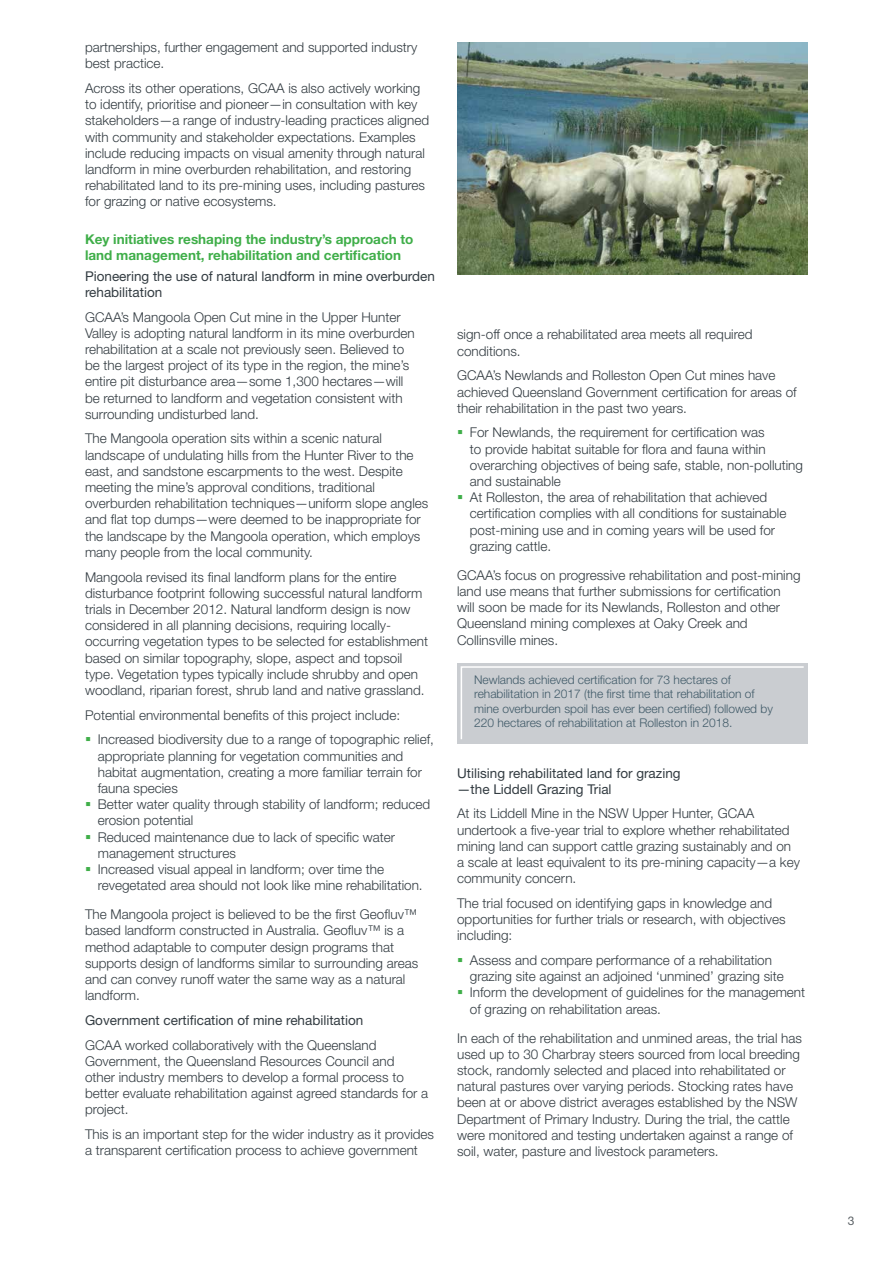
<style>
.page{position:relative;width:893px;height:1263px;background:#fff}
.page>*{position:absolute;margin:0;border:0;box-sizing:border-box;transform-origin:0 0}
.t1{font:300 13.5px/16.2px "Helvetica Neue LT Std";color:#333c42}
.t2{font:13.5px/16.2px "Helvetica Neue LT Std";color:#333c42}
.t3{font:700 13.5px/16.2px "Helvetica Neue LT Std";color:#3fae49}
.t4{font:300 12px/14.4px "Helvetica Neue LT Std";color:#405a68}
.t5{font:12px "Helvetica Neue LT Std";color:#5c6266}
</style>
<div class="page">
<img style="left:457px;top:43px;width:351px;height:231px">
<div style="left:457px;top:663px;width:351px;height:80px;background:#cacdd1"></div>
<svg style="left:460px;top:666px;width:344px;height:74px"></svg>
<p class="t1" style="left:85px;top:39px;width:334px">partnerships, further engagement and supported industry best practice.</p>
<p class="t1" style="left:85px;top:80px;width:346px">Across its other operations, GCAA is also actively working to identify, prioritise and pioneer—in consultation with key stakeholders—a range of industry-leading practices aligned with community and stakeholder expectations. Examples include reducing impacts on visual amenity through natural landform in mine overburden rehabilitation, and restoring rehabilitated land to its pre-mining uses, including pastures for grazing or native ecosystems.</p>
<p class="t3" style="left:85px;top:231px;width:330px">Key initiatives reshaping the industry’s approach to land management, rehabilitation and certification</p>
<p class="t2" style="left:85px;top:267px;width:351px">Pioneering the use of natural landform in mine overburden rehabilitation</p>
<p class="t1" style="left:85px;top:308px;width:331px">GCAA’s Mangoola Open Cut mine in the Upper Hunter Valley is adopting natural landform in its mine overburden rehabilitation at a scale not previously seen. Believed to be the largest project of its type in the region, the mine’s entire pit disturbance area—some 1,300 hectares—will be returned to landform and vegetation consistent with surrounding undisturbed land.</p>
<p class="t1" style="left:85px;top:430px;width:345px">The Mangoola operation sits within a scenic natural landscape of undulating hills from the Hunter River to the east, and sandstone escarpments to the west. Despite meeting the mine’s approval conditions, traditional overburden rehabilitation techniques—uniform slope angles and flat top dumps—were deemed to be inappropriate for the landscape by the Mangoola operation, which employs many people from the local community.</p>
<p class="t1" style="left:85px;top:568px;width:345px">Mangoola revised its final landform plans for the entire disturbance footprint following successful natural landform trials in December 2012. Natural landform design is now considered in all planning decisions, requiring locally&shy;occurring vegetation types to be selected for establishment based on similar topography, slope, aspect and topsoil type. Vegetation types typically include shrubby and open woodland, riparian forest, shrub land and native grassland.</p>
<p class="t1" style="left:98px;top:702px;width:338px;line-height:24.8px;text-indent:-13px">Potential environmental benefits of this project include:<br>Increased biodiversity due to a range of topographic relief,</p>
<p class="t1" style="left:98px;top:747px;width:334px">appropriate planning for vegetation communities and habitat augmentation, creating a more familiar terrain for fauna species<br>Better water quality through stability of landform; reduced erosion potential<br>Reduced maintenance due to lack of specific water management structures<br>Increased visual appeal in landform; over time the revegetated area should not look like mine rehabilitation.</p>
<p class="t1" style="left:85px;top:906px;width:335px">The Mangoola project is believed to be the first Geofluv™ based landform constructed in Australia. Geofluv™ is a method adaptable to computer design programs that supports design of landforms similar to surrounding areas and can convey runoff water the same way as a natural landform.</p>
<p class="t2" style="left:85px;top:1012px;width:280px">Government certification of mine rehabilitation</p>
<p class="t1" style="left:85px;top:1036px;width:345px">GCAA worked collaboratively with the Queensland Government, the Queensland Resources Council and<br>other industry members to develop a formal process to better evaluate rehabilitation against agreed standards for a project.</p>
<p class="t1" style="left:85px;top:1126px;width:351px">This is an important step for the wider industry as it provides a transparent certification process to achieve government</p>
<p class="t1" style="left:457px;top:326px;width:297px">sign-off once a rehabilitated area meets all required conditions.</p>
<p class="t1" style="left:457px;top:367px;width:341px">GCAA’s Newlands and Rolleston Open Cut mines have achieved Queensland Government certification for areas of their rehabilitation in the past two years.</p>
<p class="t1" style="left:470px;top:424px;width:335px">For Newlands, the requirement for certification was<br>to provide habitat suitable for flora and fauna within overarching objectives of being safe, stable, non-polluting and sustainable<br>At Rolleston, the area of rehabilitation that achieved certification complies with all conditions for sustainable post-mining use and in coming years will be used for grazing cattle.</p>
<p class="t1" style="left:457px;top:567px;width:345px">GCAA’s focus on progressive rehabilitation and post-mining land use means that further submissions for certification will soon be made for its Newlands, Rolleston and other Queensland mining complexes at Oaky Creek and Collinsville mines.</p>
<p class="t4" style="left:474px;top:672px;width:300px">Newlands achieved certification for 73 hectares of rehabilitation in 2017 (the first time that rehabilitation of mine overburden spoil has ever been certified) followed by 220 hectares of rehabilitation at Rolleston in 2018.</p>
<p class="t2" style="left:457px;top:764px;width:225px">Utilising rehabilitated land for grazing —the Liddell Grazing Trial</p>
<p class="t1" style="left:457px;top:805px;width:344px">At its Liddell Mine in the NSW Upper Hunter, GCAA undertook a five-year trial to explore whether rehabilitated mining land can support cattle grazing sustainably and on a scale at least equivalent to its pre-mining capacity—a key community concern.</p>
<p class="t1" style="left:457px;top:895px;width:330px">The trial focused on identifying gaps in knowledge and opportunities for further trials or research, with objectives including:</p>
<p class="t1" style="left:470px;top:952px;width:337px">Assess and compare performance of a rehabilitation grazing site against an adjoined ‘unmined’ grazing site Inform the development of guidelines for the management of grazing on rehabilitation areas.</p>
<p class="t1" style="left:457px;top:1029px;width:346px">In each of the rehabilitation and unmined areas, the trial has used up to 30 Charbray steers sourced from local breeding stock, randomly selected and placed into rehabilitated or natural pastures over varying periods. Stocking rates have been at or above district averages established by the NSW Department of Primary Industry. During the trial, the cattle were monitored and testing undertaken against a range of soil, water, pasture and livestock parameters.</p>
<p class="t5" style="left:848px;top:1213px;width:8px">3</p>
</div>
